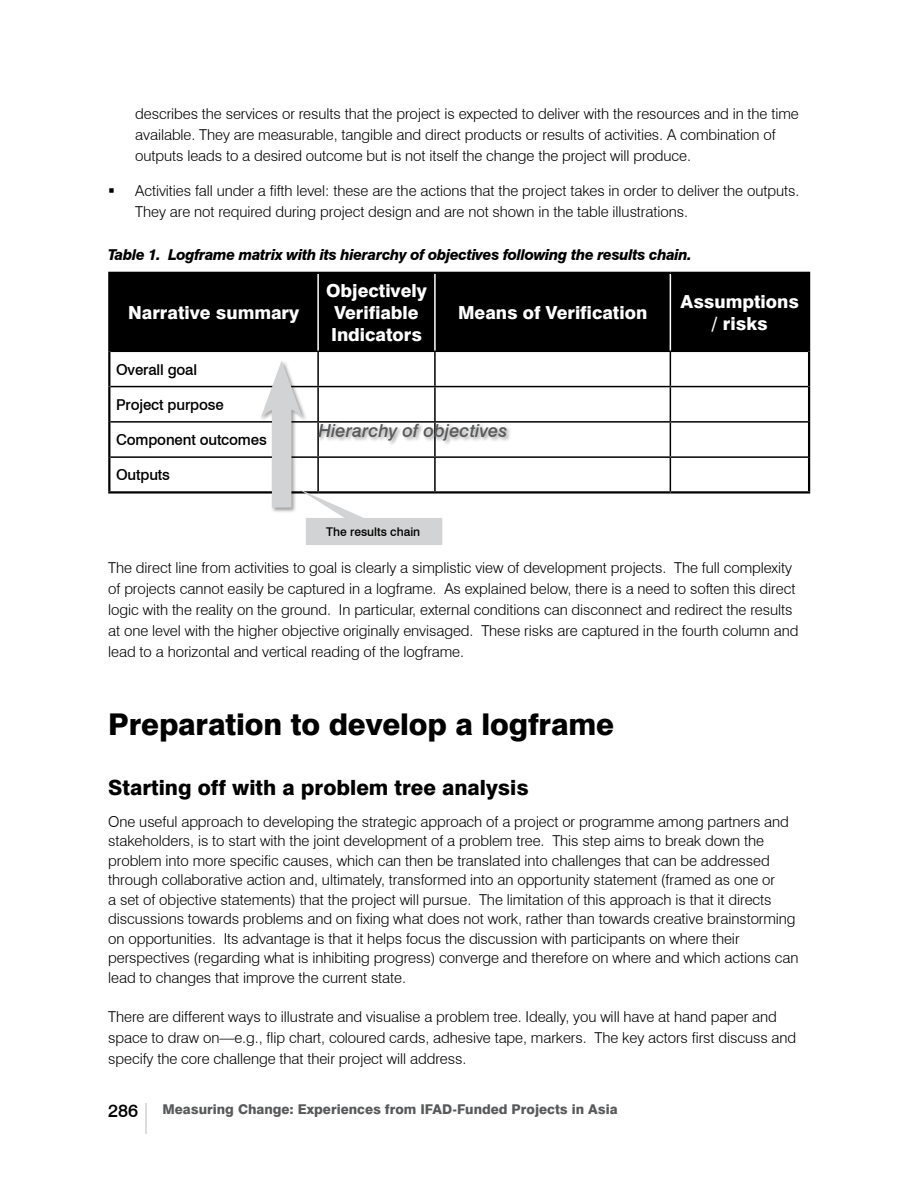
<style>
.page{position:relative;width:918px;height:1188px;background:#fff}
.page>*{position:absolute;margin:0;border:0;box-sizing:border-box;transform-origin:0 0}
.t1{font:800 30px "Swiss 721 BT";letter-spacing:-.005em;color:#000}
.t2{font:800 21px "Swiss 721 BT";color:#000}
.t3{font:800 18px/21.6px "Swiss 721 BT";color:#fff}
.t4{font:italic 500 18px "Swiss 721 BT";color:#58595b}
.t5{font:500 18px "Swiss 721 BT";color:#000}
.t6{font:300 15px/21px "Swiss 721 BT";letter-spacing:-.005em;color:#000}
.t7{font:italic 800 15px "Swiss 721 BT";letter-spacing:-.025em;color:#000;scale:.96 1}
.t8{font:500 15px "Swiss 721 BT";letter-spacing:-.01em;color:#000}
.t9{font:800 13.5px "Swiss 721 BT";color:#58595b}
.t10{font:500 12px "Swiss 721 BT";color:#000}
</style>
<div class="page">
<hr style="left:145px;top:1104px;width:2px;height:30px;background:#dcdddf">
<div style="left:110px;top:274px;width:698px;height:77px;background:#000"></div>
<hr style="left:108px;top:272px;width:210px;height:2px;background:#000">
<hr style="left:108px;top:274px;width:2px;height:77px;background:#000">
<hr style="left:318px;top:272px;width:117px;height:2px;background:#000">
<hr style="left:435px;top:272px;width:235px;height:2px;background:#000">
<hr style="left:670px;top:272px;width:140px;height:2px;background:#000">
<hr style="left:808px;top:274px;width:2px;height:77px;background:#000">
<hr style="left:108px;top:351px;width:2px;height:36px;background:#000">
<hr style="left:808px;top:351px;width:2px;height:36px;background:#000">
<hr style="left:108px;top:387px;width:2px;height:35px;background:#000">
<hr style="left:808px;top:387px;width:2px;height:35px;background:#000">
<hr style="left:108px;top:422px;width:2px;height:35px;background:#000">
<hr style="left:808px;top:422px;width:2px;height:35px;background:#000">
<hr style="left:108px;top:457px;width:2px;height:34px;background:#000">
<hr style="left:808px;top:457px;width:2px;height:34px;background:#000">
<hr style="left:108px;top:491px;width:210px;height:3px;background:#000">
<hr style="left:435px;top:491px;width:235px;height:3px;background:#000">
<hr style="left:670px;top:491px;width:140px;height:3px;background:#000">
<hr style="left:110px;top:351px;width:208px;height:1px;background:#000">
<hr style="left:318px;top:351px;width:117px;height:1px;background:#000">
<hr style="left:317px;top:352px;width:2px;height:34px;background:#000">
<hr style="left:435px;top:351px;width:235px;height:1px;background:#000">
<hr style="left:434px;top:352px;width:2px;height:34px;background:#000">
<hr style="left:670px;top:351px;width:138px;height:1px;background:#000">
<hr style="left:670px;top:352px;width:1px;height:34px;background:#000">
<hr style="left:110px;top:386px;width:208px;height:1px;background:#000">
<hr style="left:318px;top:386px;width:117px;height:1px;background:#000">
<hr style="left:317px;top:387px;width:2px;height:34px;background:#000">
<hr style="left:435px;top:386px;width:235px;height:1px;background:#000">
<hr style="left:434px;top:387px;width:2px;height:34px;background:#000">
<hr style="left:670px;top:386px;width:138px;height:1px;background:#000">
<hr style="left:670px;top:387px;width:1px;height:34px;background:#000">
<hr style="left:110px;top:421px;width:208px;height:2px;background:#000">
<hr style="left:318px;top:421px;width:117px;height:2px;background:#000">
<hr style="left:317px;top:423px;width:2px;height:33px;background:#000">
<hr style="left:435px;top:421px;width:235px;height:2px;background:#000">
<hr style="left:434px;top:423px;width:2px;height:33px;background:#000">
<hr style="left:670px;top:421px;width:138px;height:2px;background:#000">
<hr style="left:670px;top:423px;width:1px;height:33px;background:#000">
<hr style="left:110px;top:456px;width:208px;height:2px;background:#000">
<hr style="left:318px;top:456px;width:117px;height:2px;background:#000">
<hr style="left:317px;top:458px;width:2px;height:33px;background:#000">
<hr style="left:435px;top:456px;width:235px;height:2px;background:#000">
<hr style="left:434px;top:458px;width:2px;height:33px;background:#000">
<hr style="left:670px;top:456px;width:138px;height:2px;background:#000">
<hr style="left:670px;top:458px;width:1px;height:33px;background:#000">
<hr style="left:670px;top:274px;width:1px;height:77px;background:#fff">
<hr style="left:434px;top:274px;width:2px;height:77px;background:#fff">
<hr style="left:317px;top:274px;width:2px;height:77px;background:#fff">
<div style="left:260px;top:360px;width:48px;height:153px;background:#000;opacity:.38"></div>
<div style="left:272px;top:395px;width:19px;height:113px;background:#d1d3d4"></div>
<svg style="left:261px;top:361px;width:42px;height:57px"></svg>
<svg style="left:298px;top:489px;width:144px;height:56px"></svg>
<div style="left:317px;top:422px;width:196px;height:24px;background:#000;opacity:.38"></div>
<p class="t6" style="left:135px;top:103px;width:665px">describes the services or results that the project is expected to deliver with the resources and in the time available. They are measurable, tangible and direct products or results of activities. A combination of outputs leads to a desired outcome but is not itself the change the project will produce.</p>
<p class="t6" style="left:135px;top:180px;width:666px">Activities fall under a fifth level: these are the actions that the project takes in order to deliver the outputs.<br>They are not required during project design and are not shown in the table illustrations.</p>
<p class="t7" style="left:108px;top:245px;width:609px">Table 1. Logframe matrix with its hierarchy of objectives following the results chain.</p>
<p class="t3" style="left:128px;top:302px;width:173px">Narrative summary</p>
<p class="t8" style="left:116px;top:360px;width:82px">Overall goal</p>
<p class="t8" style="left:116px;top:395px;width:109px">Project purpose</p>
<p class="t8" style="left:116px;top:431px;width:152px">Component outcomes</p>
<p class="t8" style="left:116px;top:466px;width:55px">Outputs</p>
<p class="t3" style="left:326px;top:280px;width:102px">Objectively<br>Verifiable<br>Indicators</p>
<p class="t3" style="left:458px;top:302px;width:191px">Means of Verification</p>
<p class="t3" style="left:681px;top:291px;width:120px;text-align:center">Assumptions / risks</p>
<p class="t4" style="left:318px;top:420px;width:190px">Hierarchy of objectives</p>
<p class="t10" style="left:326px;top:524px;width:96px">The results chain</p>
<p class="t6" style="left:108px;top:557px;width:692px">The direct line from activities to goal is clearly a simplistic view of development projects. The full complexity of projects cannot easily be captured in a logframe. As explained below, there is a need to soften this direct logic with the reality on the ground. In particular, external conditions can disconnect and redirect the results at one level with the higher objective originally envisaged. These risks are captured in the fourth column and lead to a horizontal and vertical reading of the logframe.</p>
<h1 class="t1" style="left:108px;top:706px;width:507px">Preparation to develop a logframe</h1>
<h2 class="t2" style="left:108px;top:774px;width:422px">Starting off with a problem tree analysis</h2>
<p class="t6" style="left:108px;top:812px;width:692px;line-height:19.5px">One useful approach to developing the strategic approach of a project or programme among partners and stakeholders, is to start with the joint development of a problem tree. This step aims to break down the problem into more specific causes, which can then be translated into challenges that can be addressed through collaborative action and, ultimately, transformed into an opportunity statement (framed as one or<br>a set of objective statements) that the project will pursue. The limitation of this approach is that it directs discussions towards problems and on fixing what does not work, rather than towards creative brainstorming on opportunities. Its advantage is that it helps focus the discussion with participants on where their perspectives (regarding what is inhibiting progress) converge and therefore on where and which actions can lead to changes that improve the current state.</p>
<p class="t6" style="left:108px;top:1006px;width:690px">There are different ways to illustrate and visualise a problem tree. Ideally, you will have at hand paper and space to draw on—e.g., flip chart, coloured cards, adhesive tape, markers. The key actors first discuss and specify the core challenge that their project will address.</p>
<p class="t5" style="left:108px;top:1100px;width:32px">286</p>
<p class="t9" style="left:162px;top:1101px;width:457px">Measuring Change: Experiences from IFAD-Funded Projects in Asia</p>
</div>
